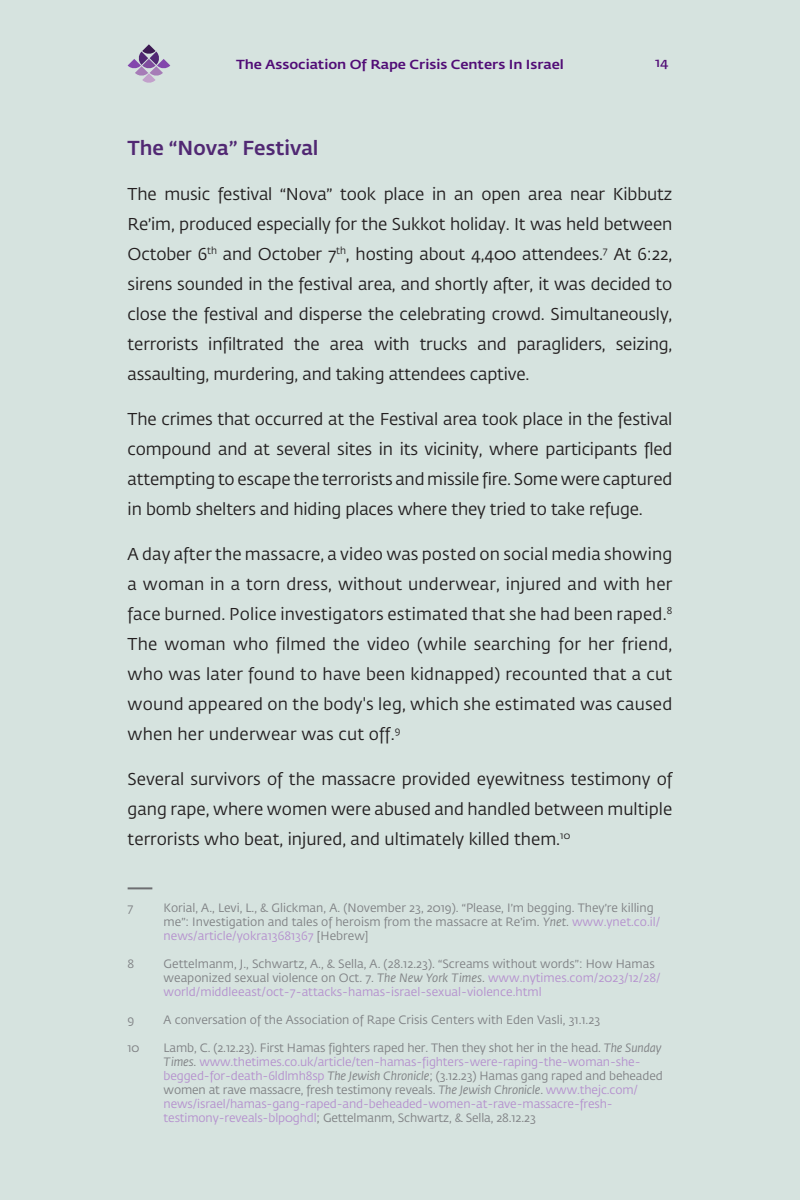
<style>
.page{position:relative;width:800px;height:1200px;background:#d6e3df}
.page>*{position:absolute;margin:0;border:0;box-sizing:border-box;transform-origin:0 0}
.t1{font:500 20px "Fedra Sans H+L";color:#512873}
.t2{font:17px/30px "Fedra Sans H+L";letter-spacing:-.01em;color:#231f20}
.t3{font:500 13px "Fedra Sans H+L";color:#510c76;scale:1.1 1}
.t4{font:600 13px "Fedra Sans H+L";color:#510c76;scale:1.1 1}
.t5{font:12px/14px "Fedra Sans H+L";color:#808285}
.t6{font:12px/14px "Fedra Sans H+L";letter-spacing:-.01em;color:#b591ce}
.t7{font:9.9px "Fedra Sans H+L";color:#231f20}
.s1{font-size:17px}
.s2{font-style:italic}
.s3{color:#b591ce}
.s4{color:#808285}
.s5{font-style:italic;color:#808285}
</style>
<div class="page">
<svg style="left:128px;top:44px;width:42px;height:39px"></svg>
<hr style="left:128px;top:887px;width:24px;height:2px;background:#6d6e71">
<p class="t3" style="left:236px;top:56px;width:300px">The Association Of Rape Crisis Centers In Israel</p>
<p class="t1" style="left:128px;top:136px;width:192px">The “Nova” Festival</p>
<p class="t4" style="left:655px;top:55px;width:14px">14</p>
<p class="t2" style="left:164px;top:180px;width:47px">music</p>
<p class="t2" style="left:218px;top:180px;width:56px">festival</p>
<p class="t2" style="left:432px;top:180px;width:16px">in</p>
<p class="t2" style="left:613px;top:180px;width:61px">Kibbutz</p>
<p class="t2" style="left:128px;top:180px;width:31px">The</p>
<p class="t2" style="left:128px;top:210px;width:546px">Re i m’ , produced especially for the Sukkot holiday It. was held between</p>
<p class="t2" style="left:356px;top:240px;width:318px">hosting about 4,400 attendees.<sup>7</sup> At 6:22,</p>
<p class="t2" style="left:340px;top:180px;width:37px">took</p>
<p class="t2" style="left:384px;top:180px;width:42px">place</p>
<p class="t2" style="left:280px;top:180px;width:54px">“Nova”</p>
<p class="t2" style="left:454px;top:180px;width:21px">an</p>
<p class="t2" style="left:481px;top:180px;width:41px">open</p>
<p class="t2" style="left:528px;top:180px;width:36px">area</p>
<p class="t2" style="left:570px;top:180px;width:36px">near</p>
<p class="t7" style="left:207px;top:245px;width:11px">th</p>
<p class="t7" style="left:336px;top:245px;width:15px"><span class="s1">,</span>t h</p>
<p class="t2" style="left:223px;top:240px;width:115px">and October 7</p>
<p class="t2" style="left:128px;top:240px;width:81px">October 6</p>
<p class="t2" style="left:128px;top:270px;width:546px">sirens sounded in the festival area, and shortly after it, was decided to</p>
<p class="t2" style="left:128px;top:300px;width:546px">close the festival and disperse the celebrating crowd. Simultaneously,</p>
<p class="t2" style="left:616px;top:330px;width:58px">seizing,</p>
<p class="t2" style="left:128px;top:330px;width:403px">terrorists<br>assaulting, murdering, and taking attendees captive.</p>
<p class="t2" style="left:128px;top:405px;width:546px;text-align:justify">The crimes that occurred at the Festival area took place in the festival compound and at several sites in its vicinity, where participants fled attempting to escape the terrorists and missile fire. Some were captured in bomb shelters and hiding places where they tried to take refuge.</p>
<p class="t2" style="left:128px;top:540px;width:546px;text-align:justify">A day after the massacre a, video was posted on social media showing a woman in a torn dress, without underwear, injured and with her face burned. Police investigators estimated that she had been raped.<sup>8<br></sup>The woman who filmed the video (while searching for her friend, who was later found to have been kidnapped) recounted that a cut wound appeared on the body s' leg, which she estimated was caused when her underwear was cut off.<sup>9</sup></p>
<p class="t2" style="left:128px;top:765px;width:546px">Several survivors of the massacre provided eyewitness testimony of gang rape, where women were abused and handled between multiple</p>
<p class="t7" style="left:556px;top:830px;width:15px"><span class="s1">.</span>10</p>
<p class="t2" style="left:208px;top:330px;width:77px">infiltrated</p>
<p class="t2" style="left:374px;top:330px;width:37px">with</p>
<p class="t2" style="left:517px;top:330px;width:91px">paragliders,</p>
<p class="t2" style="left:294px;top:330px;width:27px">the</p>
<p class="t2" style="left:420px;top:330px;width:49px">trucks</p>
<p class="t2" style="left:478px;top:330px;width:31px">and</p>
<p class="t2" style="left:330px;top:330px;width:36px">area</p>
<p class="t2" style="left:128px;top:825px;width:430px">terrorists who beat, injured, and ultimately killed them</p>
<p class="t5" style="left:128px;top:902px;width:7px">7</p>
<p class="t5" style="left:128px;top:958px;width:8px">8</p>
<p class="t5" style="left:128px;top:1014px;width:8px">9</p>
<p class="t5" style="left:128px;top:1042px;width:13px">10</p>
<p class="t5" style="left:164px;top:902px;width:492px">Korial A, ., Levi L, ., &amp; Glickman A, (. November 23, 2019 “.) Please m’ I, begging. They r e’ killing</p>
<p class="t5" style="left:164px;top:916px;width:498px">me :” Investigation and tales of heroism from the massacre at Re i m’ . <span class="s2">Ynet</span>. <span class="s3">www.ynet. c o /i l. news/article/yokra13681367</span> [Hebrew[</p>
<p class="t5" style="left:164px;top:958px;width:493px">Gettelmanm . ,J, Schwartz A, ., &amp; Sella A, (. 28.12.23 “.) Screams without words :” How Hamas</p>
<p class="t6" style="left:164px;top:972px;width:498px"><span class="s4">weaponized sexual violence on Oct. 7.</span> <span class="s5">The New York Times</span><span class="s4">.</span> www.nytimes.com/2023/12/28/ world/middleeast/oct-7-attacks-hamas-israel-sexual-violence.html</p>
<p class="t5" style="left:164px;top:1014px;width:438px">A conversation of the Association of Rape Crisis Centers with Eden Vasli, 31.1.23</p>
<p class="t5" style="left:164px;top:1042px;width:499px">Lamb C, (. 2.12.23 .) First Hamas fighters raped her. Then they shot her in the head. <span class="s2">The Sunday</span></p>
<p class="t6" style="left:164px;top:1056px;width:479px"><span class="s5">Times</span><span class="s4">.</span> www.thetimes.co.uk/article/ten-hamas-fighters-were-raping-the-woman-she-</p>
<p class="t5" style="left:164px;top:1084px;width:476px">women at rave massacre, fresh testimony reveals. <span class="s2">The Jewish Chronicle</span>. <span class="s3">www.thejc.com/</span></p>
<p class="t5" style="left:164px;top:1112px;width:374px"><span class="s3">testimony-reveals-blp0ghdl</span>; Gettelmanm, Schwartz, &amp; Sella, 28.12.23</p>
<p class="t5" style="left:164px;top:1070px;width:501px"><span class="s3">begged-for-death-6ldlmh8sp</span> <span class="s2">The Jewish Chronicle</span>; (3.12.23) Hamas gang raped and beheaded</p>
<p class="t6" style="left:164px;top:1098px;width:451px">news/israel/hamas-gang-raped-and-beheaded-women-at-rave-massacre-fresh-</p>
</div>
